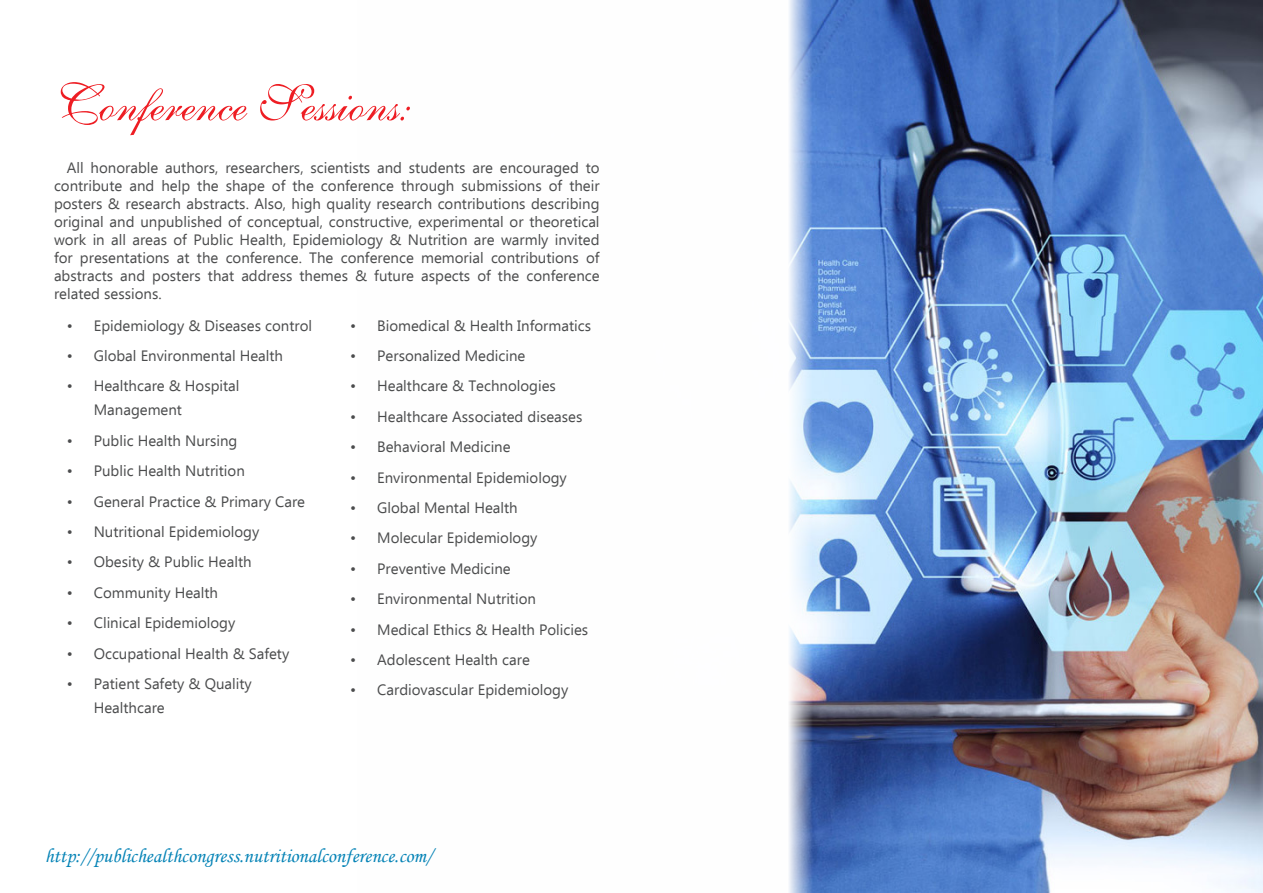
<style>
.page{position:relative;width:1263px;height:893px;background:#fff}
.page>*{position:absolute;margin:0;border:0;box-sizing:border-box;transform-origin:0 0}
.t1{font:51px "English 111 Presto BT";color:#ee1d23}
.t2{font:20.1px "Monotype Corsiva";color:#0583b6}
.t3{font:15px/18px "Ebrima";color:#4b4c4d}
</style>
<div class="page">
<img style="left:789px;top:0;width:474px;height:893px">
<p class="t1" style="left:54px;top:72px;width:359px">Conference Sessions:</p>
<p class="t3" style="left:54px;top:159px;width:547px;text-align:justify;text-indent:13px">All honorable authors, researchers, scientists and students are encouraged to contribute and help the shape of the conference through submissions of their posters &amp; research abstracts. Also, high quality research contributions describing original and unpublished of conceptual, constructive, experimental or theoretical work in all areas of Public Health, Epidemiology &amp; Nutrition are warmly invited for presentations at the conference. The conference memorial contributions of abstracts and posters that address themes &amp; future aspects of the conference related sessions.</p>
<p class="t3" style="left:67px;top:317px;width:247px">• Epidemiology &amp; Diseases control</p>
<p class="t3" style="left:67px;top:348px;width:218px">• Global Environmental Health</p>
<p class="t3" style="left:94px;top:375px;width:147px;line-height:24px;text-indent:-27px">• Healthcare &amp; Hospital<br>Management</p>
<p class="t3" style="left:67px;top:432px;width:172px">• Public Health Nursing</p>
<p class="t3" style="left:67px;top:463px;width:180px">• Public Health Nutrition</p>
<p class="t3" style="left:67px;top:493px;width:240px">• General Practice &amp; Primary Care</p>
<p class="t3" style="left:67px;top:524px;width:194px">• Nutritional Epidemiology</p>
<p class="t3" style="left:67px;top:554px;width:186px">• Obesity &amp; Public Health</p>
<p class="t3" style="left:67px;top:584px;width:153px">• Community Health</p>
<p class="t3" style="left:67px;top:615px;width:170px">• Clinical Epidemiology</p>
<p class="t3" style="left:67px;top:645px;width:224px">• Occupational Health &amp; Safety</p>
<p class="t3" style="left:94px;top:673px;width:160px;line-height:24px;text-indent:-27px">• Patient Safety &amp; Quality<br>Healthcare</p>
<p class="t3" style="left:350px;top:317px;width:242px">• Biomedical &amp; Health Informatics</p>
<p class="t3" style="left:350px;top:348px;width:177px">• Personalized Medicine</p>
<p class="t3" style="left:350px;top:378px;width:207px">• Healthcare &amp; Technologies</p>
<p class="t3" style="left:350px;top:408px;width:234px">• Healthcare Associated diseases</p>
<p class="t3" style="left:350px;top:439px;width:162px">• Behavioral Medicine</p>
<p class="t3" style="left:350px;top:469px;width:218px">• Environmental Epidemiology</p>
<p class="t3" style="left:350px;top:500px;width:169px">• Global Mental Health</p>
<p class="t3" style="left:350px;top:530px;width:189px">• Molecular Epidemiology</p>
<p class="t3" style="left:350px;top:560px;width:162px">• Preventive Medicine</p>
<p class="t3" style="left:350px;top:591px;width:187px">• Environmental Nutrition</p>
<p class="t3" style="left:350px;top:621px;width:240px">• Medical Ethics &amp; Health Policies</p>
<p class="t3" style="left:350px;top:652px;width:181px">• Adolescent Health care</p>
<p class="t3" style="left:350px;top:682px;width:220px">• Cardiovascular Epidemiology</p>
<p class="t2" style="left:45px;top:844px;width:390px">http://publichealthcongress.nutritionalconference.com/</p>
</div>
